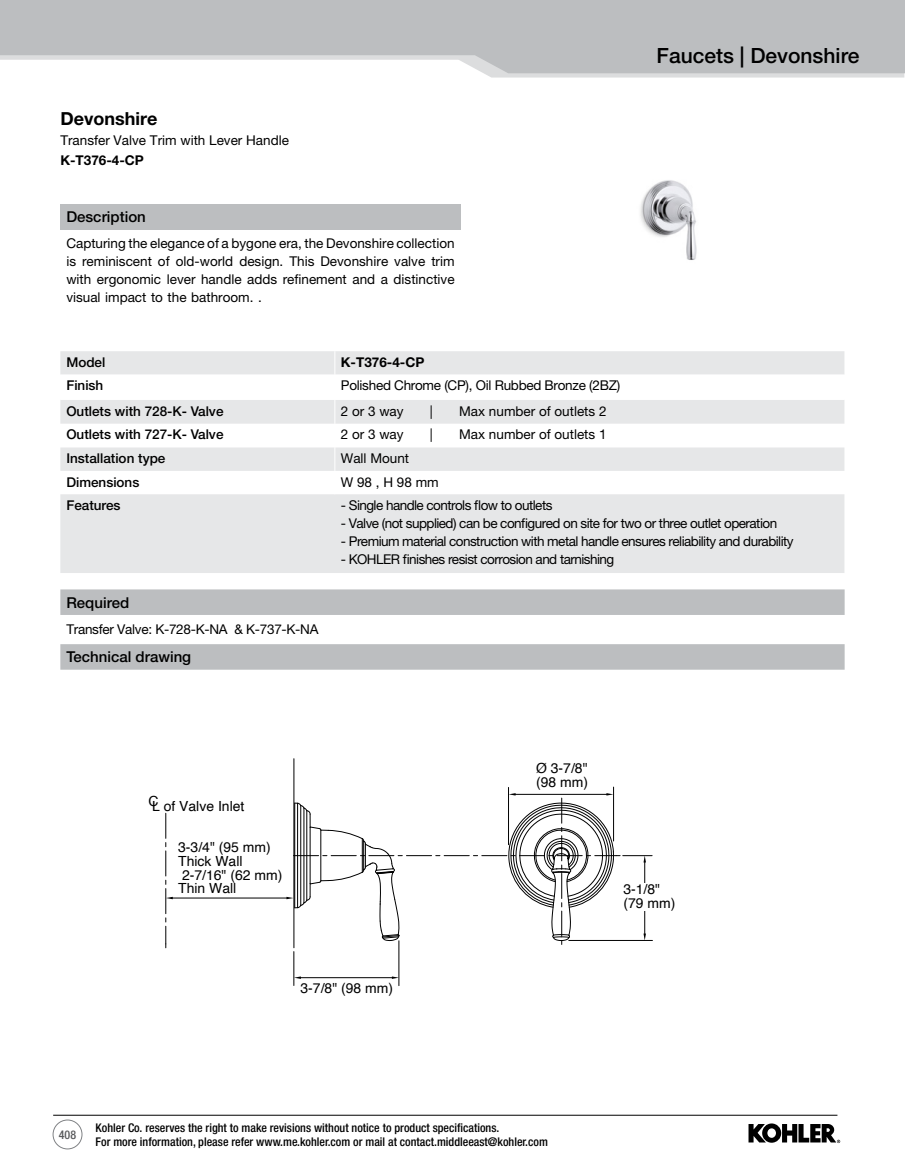
<style>
.page{position:relative;width:905px;height:1175px;background:#fff}
.page>*{position:absolute;margin:0;border:0;box-sizing:border-box;transform-origin:0 0}
.t1{font:500 21px "Helvetica Neue LT Pro";color:#000}
.t2{font:700 18px "Helvetica Neue LT Pro";color:#000}
.t3{font:500 15px "Helvetica Neue LT Pro";color:#000}
.t4{font:13.95px/14px "Helvetica";color:#000}
.t5{font:13.5px/18px "Helvetica Neue LT Pro";letter-spacing:-.04em;color:#000;text-align:justify}
.t6{font:13.5px/20.1px "Helvetica Neue LT Pro";color:#000}
.t7{font:500 13.5px "Helvetica Neue LT Pro";color:#000}
.t8{font:13.5px "Helvetica Neue LT Pro";letter-spacing:-.02em;color:#000}
.t9{font:700 13.5px "Helvetica Neue LT Pro";color:#000}
.t10{font:500 condensed 12px/13.5px "Helvetica Neue LT Pro";color:#000}
.t11{font:500 condensed 12px "Helvetica Neue LT Pro";color:#58595b}
.s1{font-weight:700}
</style>
<div class="page">
<hr style="left:53px;top:1115px;width:784px;height:1px;background:#000">
<svg style="left:748px;top:1123px;width:92px;height:20px"></svg>
<div style="left:53px;top:1119px;width:29px;height:30px;border:1px solid #808285;border-radius:50%"></div>
<div style="left:60px;top:204px;width:400px;height:25px;background:#bcbec0"></div>
<div style="left:60px;top:494px;width:784px;height:79px;background:#e6e7e8"></div>
<svg style="left:60px;top:351px;width:784px;height:120px"></svg>
<svg style="left:60px;top:589px;width:784px;height:80px;fill:#bcbec0"></svg>
<hr style="left:622px;top:855px;width:30px;height:1px;background:#000">
<hr style="left:568px;top:940px;width:84px;height:1px;background:#000">
<hr style="left:293px;top:951px;width:1px;height:34px;background:#000">
<hr style="left:398px;top:940px;width:1px;height:45px;background:#000">
<hr style="left:293px;top:758px;width:1px;height:189px;background:#000">
<hr style="left:508px;top:787px;width:1px;height:57px;background:#000">
<hr style="left:613px;top:787px;width:1px;height:54px;background:#000">
<svg style="left:643px;top:855px;width:3px;height:7px"></svg>
<svg style="left:643px;top:933px;width:3px;height:7px"></svg>
<hr style="left:644px;top:861px;width:1px;height:73px;background:#000">
<svg style="left:392px;top:976px;width:7px;height:3px"></svg>
<svg style="left:294px;top:976px;width:7px;height:3px"></svg>
<hr style="left:300px;top:977px;width:92px;height:1px;background:#000">
<svg style="left:165px;top:813px;width:8px;height:134px"></svg>
<svg style="left:286px;top:793px;width:334px;height:151px"></svg>
<hr style="left:172px;top:897px;width:115px;height:1px;background:#000">
<div style="left:623px;top:882px;width:52px;height:28px;background:#fff"></div>
<img style="left:640px;top:180px;width:57px;height:80px">
<svg style="left:484px;top:73px;width:420px;height:5px;background:#dddedf"></svg>
<svg style="left:0;top:0;width:904px;height:73px;background:#c3c5c7"></svg>
<p class="t2" style="left:60px;top:107px;width:99px">Devonshire</p>
<p class="t6" style="left:60px;top:130px;width:230px">Transfer Valve Trim with Lever Handle<br><span class="s1">K-T376-4-CP</span></p>
<p class="t3" style="left:66px;top:208px;width:81px">Description</p>
<p class="t5" style="left:66px;top:234px;width:390px">Capturing the elegance of a bygone era, the Devonshire collection is reminiscent of old-world design. This Devonshire valve trim with ergonomic lever handle adds refinement and a distinctive visual impact to the bathroom. .</p>
<p class="t1" style="left:656px;top:43px;width:204px">Faucets | Devonshire</p>
<p class="t7" style="left:66px;top:354px;width:41px">Model</p>
<p class="t9" style="left:341px;top:354px;width:85px">K-T376-4-CP</p>
<p class="t7" style="left:66px;top:377px;width:39px">Finish</p>
<p class="t8" style="left:341px;top:377px;width:281px">Polished Chrome (CP), Oil Rubbed Bronze (2BZ)</p>
<p class="t7" style="left:66px;top:402px;width:159px">Outlets with 728-K- Valve</p>
<p class="t5" style="left:341px;top:401px;width:64px">2 or 3 way</p>
<p class="t5" style="left:430px;top:401px;width:4px">|</p>
<p class="t6" style="left:459px;top:400px;width:149px">Max number of outlets 2</p>
<p class="t7" style="left:66px;top:426px;width:159px">Outlets with 727-K- Valve</p>
<p class="t5" style="left:341px;top:425px;width:64px">2 or 3 way</p>
<p class="t5" style="left:430px;top:425px;width:4px">|</p>
<p class="t6" style="left:459px;top:424px;width:149px">Max number of outlets 1</p>
<p class="t7" style="left:66px;top:450px;width:101px">Installation type</p>
<p class="t6" style="left:341px;top:448px;width:70px">Wall Mount</p>
<p class="t7" style="left:66px;top:473px;width:75px">Dimensions</p>
<p class="t5" style="left:341px;top:472px;width:99px">W 98 , H 98 mm</p>
<p class="t7" style="left:66px;top:497px;width:56px">Features</p>
<p class="t5" style="left:341px;top:496px;width:213px">- Single handle controls flow to outlets</p>
<p class="t5" style="left:341px;top:514px;width:438px">- Valve (not supplied) can be configured on site for two or three outlet operation</p>
<p class="t5" style="left:341px;top:532px;width:454px">- Premium material construction with metal handle ensures reliability and durability</p>
<p class="t5" style="left:341px;top:550px;width:275px">- KOHLER finishes resist corrosion and tarnishing</p>
<p class="t3" style="left:66px;top:593px;width:64px">Required</p>
<p class="t8" style="left:66px;top:621px;width:254px">Transfer Valve: K-728-K-NA &amp; K-737-K-NA</p>
<p class="t3" style="left:66px;top:648px;width:126px">Technical drawing</p>
<p class="t4" style="left:148px;top:799px;width:97px">CL of Valve Inlet</p>
<p class="t4" style="left:178px;top:840px;width:106px">3-3/4" (95 mm)<br>Thick Wall<br>2-7/16" (62 mm)<br>Thin Wall</p>
<p class="t4" style="left:300px;top:981px;width:94px">3-7/8" (98 mm)</p>
<p class="t4" style="left:536px;top:762px;width:53px">Ø 3-7/8" (98 mm)</p>
<p class="t4" style="left:623px;top:882px;width:53px">3-1/8" (79 mm)</p>
<p class="t11" style="left:59px;top:1127px;width:19px">408</p>
<p class="t10" style="left:96px;top:1120px;width:454px">Kohler Co. reserves the right to make revisions without notice to product specifications.<br>For more information, please refer www.me.kohler.com or mail at contact.middleeast@kohler.com</p>
</div>
